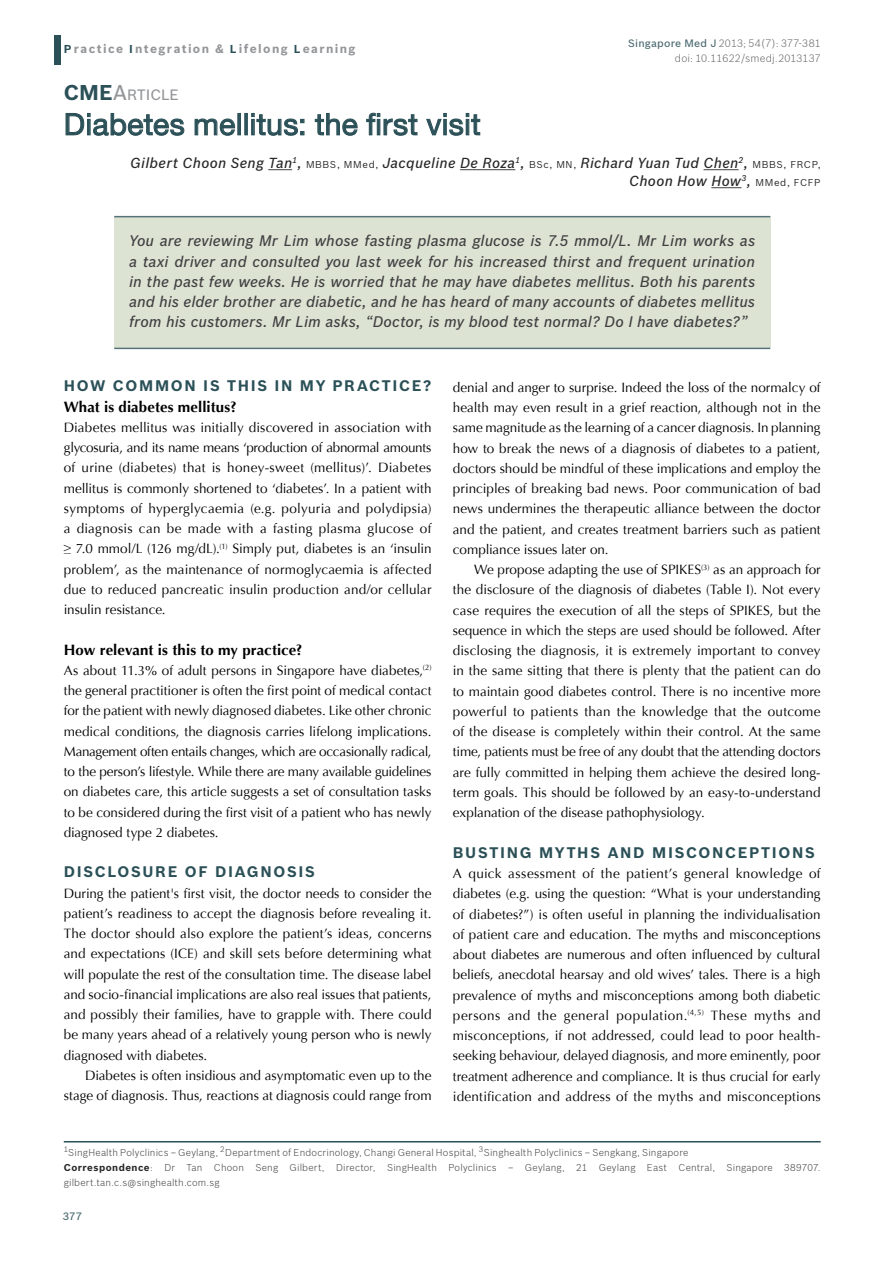
<style>
.page{position:relative;width:893px;height:1263px;background:#fff}
.page>*{position:absolute;margin:0;border:0;box-sizing:border-box;transform-origin:0 0}
.t1{font:30px "Helvetica Neue";letter-spacing:.015em;color:#2b5057}
.t2{font:italic 500 15px/20.2px "Bosch Sans";color:#414042;text-align:justify}
.t3{font:700 15px "Bosch Sans";letter-spacing:.115em;color:#2b5057}
.t4{font:700 15px "Optima";letter-spacing:.005em;color:#000}
.t5{font:500 14.7px "Bosch Sans";letter-spacing:.005em;color:#939598}
.t6{font:italic 500 14.25px/18px "Bosch Sans";letter-spacing:.02em;color:#292829;text-align:right}
.t7{font:13.5px/20.2px "Optima";color:#000;text-align:justify}
.t8{font:700 12px "Bosch Sans";letter-spacing:.115em;color:#939598}
.t9{font:300 10.5px/15px "Bosch Sans";letter-spacing:.01em;color:#636466;text-align:right}
.t10{font:500 10.5px "Bosch Sans";color:#4b6a70}
.t11{font:300 9.75px/15px "Bosch Sans";letter-spacing:.02em;color:#414042}
.t12{font:300 7.8px "Bosch Sans";color:#414042}
.s1{font-size:11.25px;color:#2b5057}
.s2{font-weight:700;font-size:21px;color:#2b5057}
.s3{font-size:21px}
.s4{font-weight:500;color:#4b6a70}
.s5{font-weight:400;font-style:normal;font-size:9.75px}
.s6{font-weight:700;color:#292829}
</style>
<div class="page">
<div style="left:54px;top:35px;width:7px;height:29px;background:#2b5057"></div>
<svg style="left:65px;top:113px;width:120px;height:23px"></svg>
<svg style="left:194px;top:118px;width:41px;height:18px"></svg>
<div style="left:238px;top:113px;width:3px;height:22px;border:1px solid #2b5057"></div>
<div style="left:244px;top:113px;width:4px;height:22px;border:1px solid #2b5057"></div>
<svg style="left:251px;top:113px;width:53px;height:23px"></svg>
<svg style="left:315px;top:113px;width:43px;height:23px"></svg>
<svg style="left:366px;top:112px;width:52px;height:24px"></svg>
<svg style="left:426px;top:113px;width:54px;height:23px"></svg>
<svg style="left:268px;top:169px;width:24px;height:1px"></svg>
<hr style="left:460px;top:169px;width:55px;height:1px;background:#414042">
<hr style="left:703px;top:169px;width:36px;height:1px;background:#414042">
<hr style="left:711px;top:187px;width:30px;height:1px;background:#414042">
<hr style="left:64px;top:1141px;width:757px;height:1px;background:#2b5057">
<div style="left:114px;top:216px;width:656px;height:132px;background:#dce3d3"></div>
<hr style="left:114px;top:216px;width:656px;height:1px;background:#557379">
<hr style="left:114px;top:348px;width:656px;height:1px;background:#557379">
<p class="t8" style="left:64px;top:41px;width:293px"><span class="s1">P</span>ractice <span class="s1">I</span>ntegration &amp; <span class="s1">L</span>ifelong <span class="s1">L</span>earning</p>
<p class="t5" style="left:64px;top:85px;width:117px"><span class="s2">CME</span><span class="s3">A</span>RTICLE</p>
<p class="t9" style="left:628px;top:35px;width:194px"><span class="s4">Singapore Med J</span> 2013; 54(7): 377-381 doi: 10.11622/smedj.2013137</p>
<h1 class="t1" style="left:64px;top:99px;width:418px">Diabetes mellitus: the first visit</h1>
<p class="t6" style="left:130px;top:153px;width:692px">Gilbert Choon Seng Tan<sup>1</sup>, <span class="s5">MBBS, MMed,</span> Jacqueline De Roza<sup>1</sup>, <span class="s5">BSc, MN,</span> Richard Yuan Tud Chen<sup>2</sup>, <span class="s5">MBBS, FRCP,<br></span>Choon How How<sup>3</sup>, <span class="s5">MMed, FCFP</span></p>
<p class="t2" style="left:129px;top:231px;width:628px">You are reviewing Mr Lim whose fasting plasma glucose is 7.5 mmol/L. Mr Lim works as a taxi driver and consulted you last week for his increased thirst and frequent urination in the past few weeks. He is worried that he may have diabetes mellitus. Both his parents and his elder brother are diabetic, and he has heard of many accounts of diabetes mellitus from his customers. Mr Lim asks, “Doctor, is my blood test normal? Do I have diabetes?”</p>
<p class="t3" style="left:64px;top:377px;width:369px">HOW COMMON IS THIS IN MY PRACTICE?</p>
<p class="t4" style="left:64px;top:398px;width:174px">What is diabetes mellitus?</p>
<p class="t7" style="left:64px;top:417px;width:369px">Diabetes mellitus was initially discovered in association with glycosuria, and its name means ‘production of abnormal amounts of urine (diabetes) that is honey-sweet (mellitus)’. Diabetes mellitus is commonly shortened to ‘diabetes’. In a patient with symptoms of hyperglycaemia (e.g. polyuria and polydipsia) a diagnosis can be made with a fasting plasma glucose of ≥ 7.0 mmol/L (126 mg/dL).<sup>(1)</sup> Simply put, diabetes is an ‘insulin problem’, as the maintenance of normoglycaemia is affected due to reduced pancreatic insulin production and/or cellular insulin resistance.</p>
<p class="t4" style="left:64px;top:641px;width:240px">How relevant is this to my practice?</p>
<p class="t7" style="left:64px;top:660px;width:369px">As about 11.3% of adult persons in Singapore have diabetes,<sup>(2) </sup>the general practitioner is often the first point of medical contact for the patient with newly diagnosed diabetes. Like other chronic medical conditions, the diagnosis carries lifelong implications.<br>Management often entails changes, which are occasionally radical, to the person’s lifestyle. While there are many available guidelines on diabetes care, this article suggests a set of consultation tasks to be considered during the first visit of a patient who has newly diagnosed type 2 diabetes.</p>
<p class="t3" style="left:64px;top:863px;width:253px">DISCLOSURE OF DIAGNOSIS</p>
<p class="t7" style="left:64px;top:883px;width:369px">During the patient's first visit, the doctor needs to consider the patient’s readiness to accept the diagnosis before revealing it.<br>The doctor should also explore the patient’s ideas, concerns and expectations (ICE) and skill sets before determining what will populate the rest of the consultation time. The disease label and socio-financial implications are also real issues that patients, and possibly their families, have to grapple with. There could be many years ahead of a relatively young person who is newly diagnosed with diabetes.</p>
<p class="t7" style="left:64px;top:1065px;width:369px;text-align:right">Diabetes is often insidious and asymptomatic even up to the stage of diagnosis. Thus, reactions at diagnosis could range from</p>
<p class="t7" style="left:453px;top:377px;width:369px">denial and anger to surprise. Indeed the loss of the normalcy of health may even result in a grief reaction, although not in the same magnitude as the learning of a cancer diagnosis. In planning how to break the news of a diagnosis of diabetes to a patient, doctors should be mindful of these implications and employ the principles of breaking bad news. Poor communication of bad news undermines the therapeutic alliance between the doctor and the patient, and creates treatment barriers such as patient compliance issues later on.</p>
<p class="t7" style="left:453px;top:560px;width:369px;text-indent:21px">We propose adapting the use of SPIKES<sup>(3)</sup> as an approach for the disclosure of the diagnosis of diabetes (Table I). Not every case requires the execution of all the steps of SPIKES, but the sequence in which the steps are used should be followed. After disclosing the diagnosis, it is extremely important to convey in the same sitting that there is plenty that the patient can do to maintain good diabetes control. There is no incentive more powerful to patients than the knowledge that the outcome of the disease is completely within their control. At the same time, patients must be free of any doubt that the attending doctors are fully committed in helping them achieve the desired long&shy;term goals. This should be followed by an easy-to-understand explanation of the disease pathophysiology.</p>
<p class="t3" style="left:453px;top:843px;width:364px">BUSTING MYTHS AND MISCONCEPTIONS</p>
<p class="t7" style="left:453px;top:863px;width:369px">A quick assessment of the patient’s general knowledge of diabetes (e.g. using the question: “What is your understanding of diabetes?”) is often useful in planning the individualisation of patient care and education. The myths and misconceptions about diabetes are numerous and often influenced by cultural beliefs, anecdotal hearsay and old wives’ tales. There is a high prevalence of myths and misconceptions among both diabetic persons and the general population.<sup>(4,5)</sup> These myths and misconceptions, if not addressed, could lead to poor health&shy;seeking behaviour, delayed diagnosis, and more eminently, poor treatment adherence and compliance. It is thus crucial for early identification and address of the myths and misconceptions</p>
<p class="t12" style="left:64px;top:1144px;width:6px">1</p>
<p class="t12" style="left:220px;top:1144px;width:6px">2</p>
<p class="t11" style="left:225px;top:1145px;width:253px">Department of Endocrinology, Changi General Hospital,</p>
<p class="t12" style="left:479px;top:1144px;width:6px">3</p>
<p class="t11" style="left:64px;top:1145px;width:758px;text-indent:420px">Singhealth Polyclinics – Sengkang, Singapore<br><span class="s6">Correspondence</span>: Dr Tan Choon Seng Gilbert, Director, SingHealth Polyclinics – Geylang, 21 Geylang East Central, Singapore 389707. gilbert.tan.c.s@singhealth.com.sg</p>
<p class="t11" style="left:68px;top:1145px;width:151px">SingHealth Polyclinics – Geylang,</p>
<p class="t10" style="left:63px;top:1210px;width:21px">377</p>
</div>
